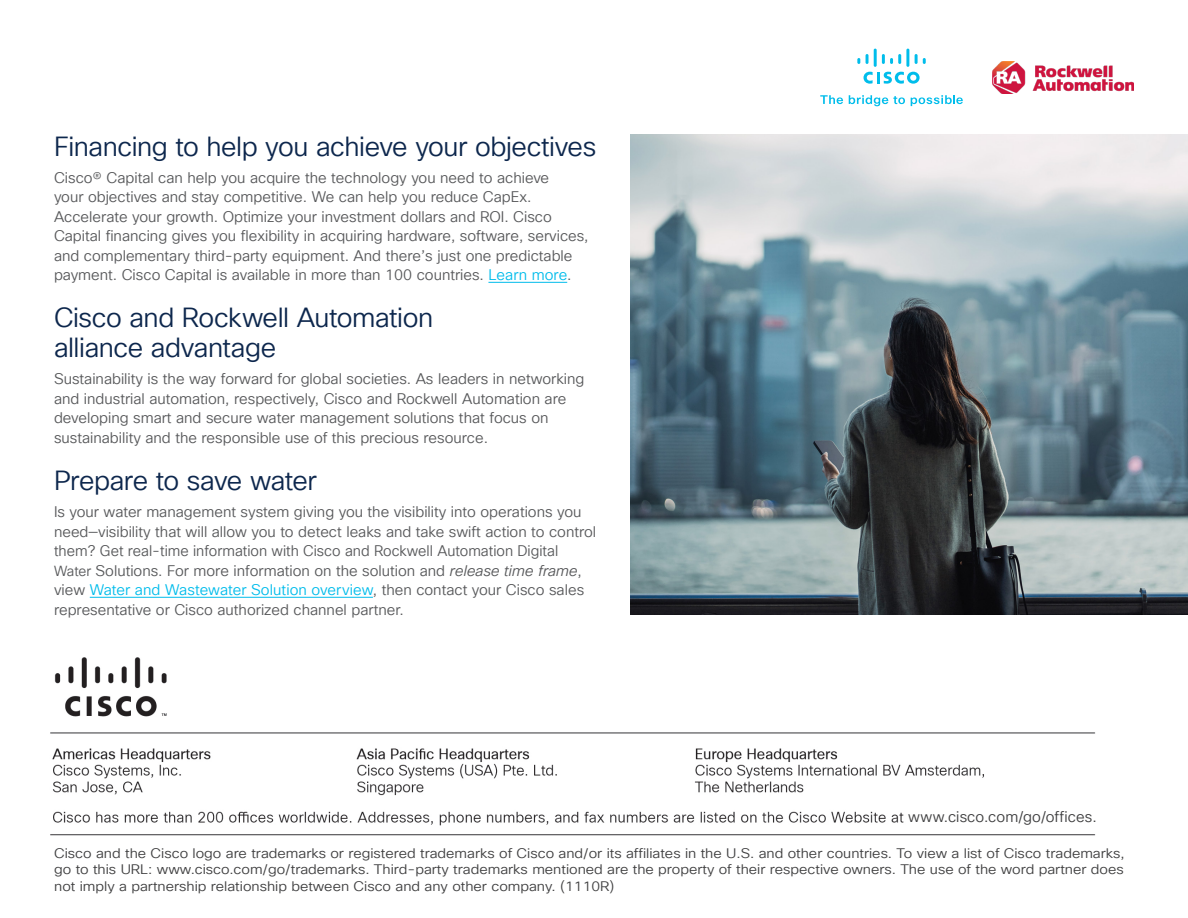
<style>
.page{position:relative;width:1188px;height:918px;background:#fff}
.page>*{position:absolute;margin:0;border:0;box-sizing:border-box;transform-origin:0 0}
.Subhead2_midnight_bl{font:27px/30px "Cisco Sans TT Light";letter-spacing:-.015em;color:#0d274d}
.Body{font:15px/19.5px "Cisco Sans TT Light";color:#57585a}
.Body-2{font:15px "Cisco Sans TT Light";letter-spacing:.005em;color:#3e3e3f}
.Footer_white{font:13.5px/16.5px "Cisco Sans TT Light";color:#3e3e3f;text-align:justify;scale:1.08 1}
.s1{color:#00bceb}
.s2{font-size:14.25px}
.s3{font-style:italic}
</style>
<div class="page">
<svg style="left:820px;top:95px;width:23px;height:9px"></svg>
<svg style="left:849px;top:95px;width:56px;height:11px"></svg>
<svg style="left:911px;top:95px;width:52px;height:11px"></svg>
<svg style="left:864px;top:72px;width:56px;height:12px"></svg>
<svg style="left:857px;top:58px;width:3px;height:6px"></svg>
<svg style="left:866px;top:54px;width:3px;height:10px"></svg>
<hr style="left:874px;top:49px;width:3px;height:18px;background:#00bdeb">
<svg style="left:882px;top:54px;width:19px;height:10px"></svg>
<hr style="left:906px;top:49px;width:3px;height:18px;background:#00bdeb">
<svg style="left:915px;top:54px;width:11px;height:10px"></svg>
<img style="left:992px;top:61px;width:142px;height:33px">
<hr style="left:488px;top:282px;width:79px;height:1px;background:#00bceb">
<hr style="left:90px;top:597px;width:283px;height:1px;background:#00bceb">
<img style="left:631px;top:134px;width:557px;height:481px">
<img style="left:50px;top:657px;width:1046px;height:179px">
<div style="left:906px;top:807px;width:194px;height:20px;background:#fff"></div>
<p class="Subhead2_midnight_bl" style="left:54px;top:132px;width:544px">Financing to help you achieve your objectives</p>
<p class="Body" style="left:54px;top:168px;width:536px">Cisco® Capital can help you acquire the technology you need to achieve<br>your objectives and stay competitive. We can help you reduce CapEx.<br>Accelerate your growth. Optimize your investment dollars and ROI. Cisco Capital financing gives you flexibility in acquiring hardware, software, services, and complementary third-party equipment. And there’s just one predictable payment. Cisco Capital is available in more than 100 countries. <span class="s1">Learn more</span>.</p>
<p class="Subhead2_midnight_bl" style="left:54px;top:304px;width:381px">Cisco and Rockwell Automation alliance advantage</p>
<p class="Body" style="left:54px;top:370px;width:532px">Sustainability is the way forward for global societies. As leaders in networking and industrial automation, respectively, Cisco and Rockwell Automation are developing smart and secure water management solutions that focus on sustainability and the responsible use of this precious resource.</p>
<p class="Subhead2_midnight_bl" style="left:54px;top:466px;width:264px">Prepare to save water</p>
<p class="Body" style="left:54px;top:502px;width:544px">Is your water management system giving you the visibility into operations you need—visibility that will allow you to detect leaks and take swift action to control them? Get real-time information with Cisco and Rockwell Automation Digital <span class="s2">Water</span> Solutions. For more information on the solution and <span class="s3">release time frame</span>, view <span class="s1">Water and Wastewater Solution overview</span>, then contact your Cisco sales representative or Cisco authorized channel partner.</p>
<p class="Body-2" style="left:908px;top:807px;width:190px">www.cisco.com/go/offices.</p>
<p class="Footer_white" style="left:54px;top:845px;width:993px">Cisco and the Cisco logo are trademarks or registered trademarks of Cisco and/or its affiliates in the U.S. and other countries. To view a list of Cisco trademarks, go to this URL: www.cisco.com/go/trademarks. Third-party trademarks mentioned are the property of their respective owners. The use of the word partner does not imply a partnership relationship between Cisco and any other company. (1110R)</p>
</div>
